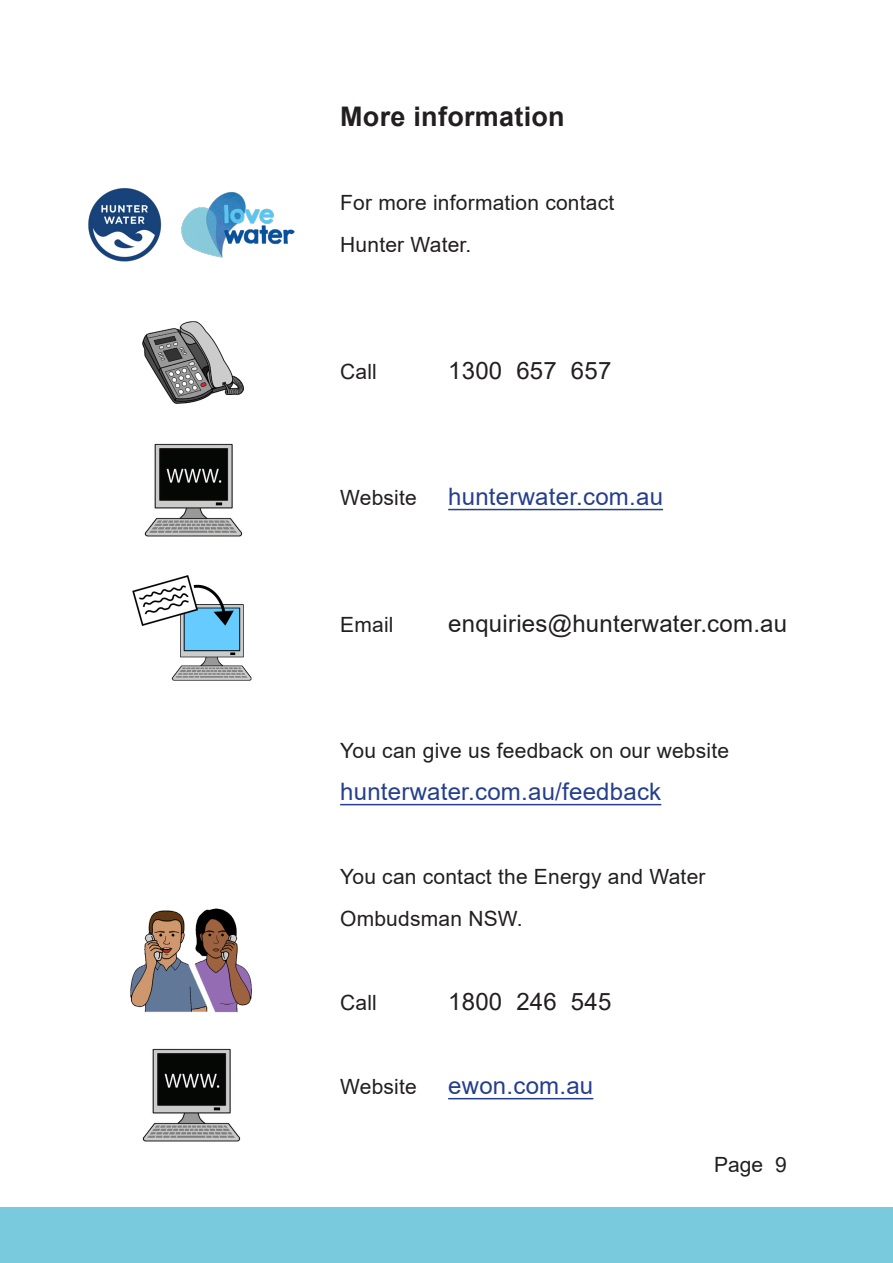
<style>
.page{position:relative;width:893px;height:1263px;background:#fff}
.page>*{position:absolute;margin:0;border:0;box-sizing:border-box;transform-origin:0 0}
.Heading_-_size_18_BO{font:700 27px "Arial";letter-spacing:.01em;color:#231f20}
.Body{font:24px "Arial";letter-spacing:.01em;color:#253f8e}
.Body-2{font:24px "Arial";letter-spacing:.01em;color:#231f20}
.Body-3{font:21px/42px "Arial";letter-spacing:.01em;color:#231f20}
</style>
<div class="page">
<div style="left:0;top:1208px;width:893px;height:55px;background:#78cadc"></div>
<hr style="left:448px;top:509px;width:215px;height:1px;background:#253f8e">
<hr style="left:340px;top:804px;width:321px;height:1px;background:#253f8e">
<hr style="left:448px;top:1098px;width:145px;height:1px;background:#253f8e">
<img style="left:88px;top:188px;width:207px;height:74px">
<img style="left:142px;top:321px;width:102px;height:83px">
<img style="left:144px;top:443px;width:99px;height:94px">
<img style="left:133px;top:576px;width:119px;height:105px">
<img style="left:130px;top:908px;width:122px;height:105px">
<img style="left:142px;top:1048px;width:99px;height:94px">
<p class="Heading_-_size_18_BO" style="left:340px;top:97px;width:226px">More information</p>
<p class="Body-3" style="left:340px;top:181px;width:276px">For more information contact<br>Hunter Water.</p>
<p class="Body-3" style="left:340px;top:350px;width:38px">Call</p>
<p class="Body-2" style="left:448px;top:354px;width:165px">1300 657 657</p>
<p class="Body-3" style="left:340px;top:476px;width:78px">Website</p>
<p class="Body" style="left:448px;top:480px;width:216px">hunterwater.com.au</p>
<p class="Body-3" style="left:340px;top:603px;width:55px">Email</p>
<p class="Body-2" style="left:448px;top:607px;width:340px">enquiries@hunterwater.com.au</p>
<p class="Body-3" style="left:340px;top:730px;width:390px">You can give us feedback on our website</p>
<p class="Body" style="left:340px;top:775px;width:323px">hunterwater.com.au/feedback</p>
<p class="Body-3" style="left:340px;top:856px;width:367px">You can contact the Energy and Water<br>Ombudsman NSW.</p>
<p class="Body-3" style="left:340px;top:982px;width:38px">Call</p>
<p class="Body-2" style="left:448px;top:985px;width:165px">1800 246 545</p>
<p class="Body-3" style="left:340px;top:1066px;width:78px">Website</p>
<p class="Body" style="left:448px;top:1069px;width:147px">ewon.com.au</p>
<p class="Body-3" style="left:714px;top:1143px;width:74px">Page 9</p>
</div>
